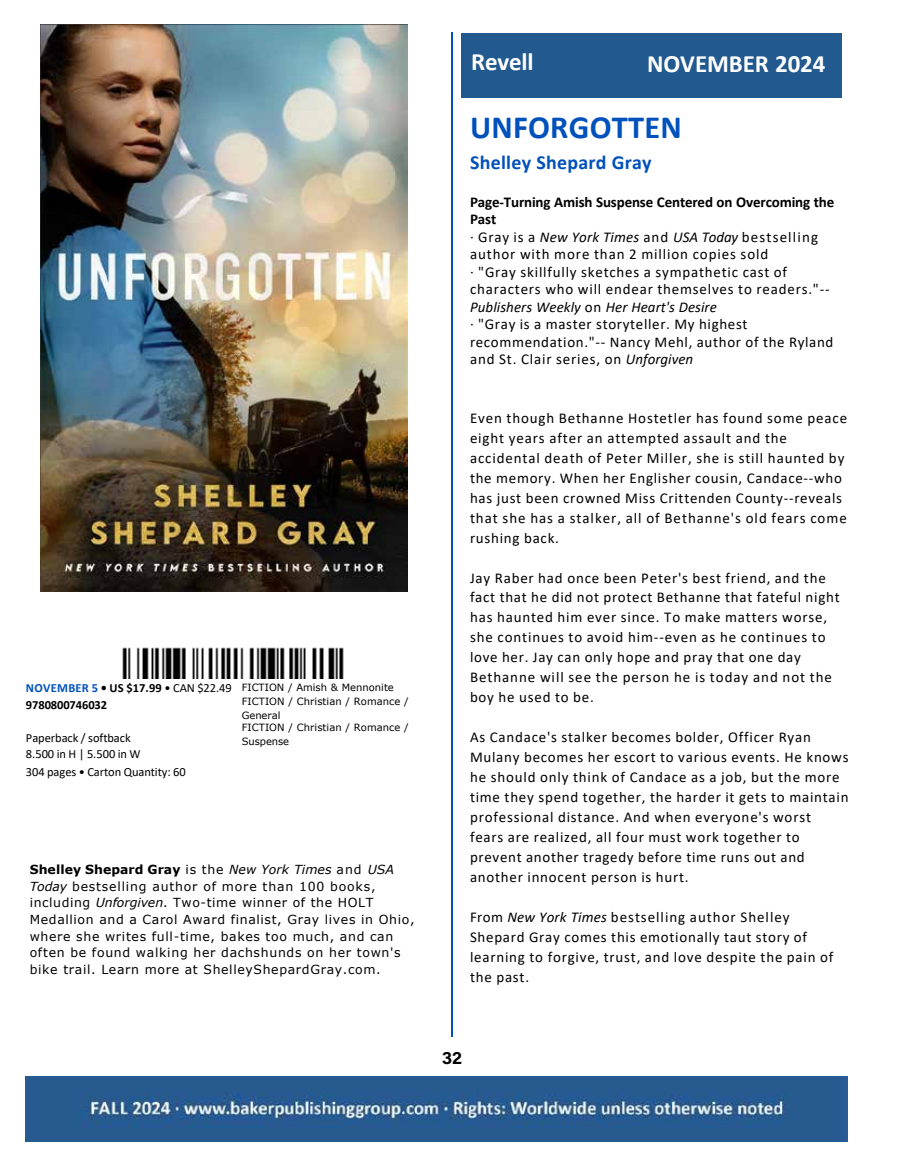
<style>
.page{position:relative;width:918px;height:1175px;background:#fff}
.page>*{position:absolute;margin:0;border:0;box-sizing:border-box;transform-origin:0 0}
.t1{font:700 32.4px "Calibri";letter-spacing:.005em;color:#0051bc}
.t2{font:700 24.9px "Calibri";letter-spacing:-.005em;color:#fff}
.t3{font:700 19.95px "Calibri";letter-spacing:.015em;color:#0051bc}
.t4{font:18px "Acumin Variable Concept";color:#000}
.t5{font:15px/20px "Calibri";letter-spacing:.05em;color:#000}
.t6{font:12.45px/16.2px "Verdana";letter-spacing:.055em;color:#000}
.t7{font:12.45px/16.2px "Calibri";letter-spacing:-.005em;color:#000}
.t8{font:700 12.45px/16.2px "Calibri";letter-spacing:-.005em;color:#000}
.t9{font:10.05px/13.6px "Verdana";letter-spacing:.005em;color:#000}
.s1{color:#0051bc}
.s2{font-weight:400}
.s3{font-weight:700}
.s4{font-style:italic}
</style>
<div class="page">
<img style="left:41px;top:25px;width:367px;height:566px">
<img style="left:122px;top:647px;width:222px;height:31px">
<hr style="left:451px;top:32px;width:2px;height:1004px;background:#0051bc">
<div style="left:461px;top:33px;width:381px;height:64px;background:#22598f"></div>
<img style="left:26px;top:1076px;width:822px;height:65px">
<p class="t8" style="left:26px;top:680px;width:207px"><span class="s1">NOVEMBER 5</span> • US $17.99 <span class="s2">• CAN $22.49<br></span>9780800746032</p>
<p class="t7" style="left:26px;top:729px;width:116px">Paperback / softback<br>8.500 in H | 5.500 in W</p>
<p class="t7" style="left:26px;top:763px;width:161px">304 pages • Carton Quantity: 60</p>
<p class="t9" style="left:242px;top:680px;width:169px">FICTION / Amish &amp; Mennonite<br>FICTION / Christian / Romance /<br>General</p>
<p class="t9" style="left:242px;top:720px;width:169px">FICTION / Christian / Romance /<br>Suspense</p>
<p class="t6" style="left:30px;top:861px;width:366px"><span class="s3">Shelley Shepard Gray</span> is the <span class="s4">New York Times</span> and <span class="s4">USA<br>Today</span> bestselling author of more than 100 books, including <span class="s4">Unforgiven</span>. Two-time winner of the HOLT</p>
<p class="t6" style="left:30px;top:911px;width:386px">Medallion and a Carol Award finalist, Gray lives in Ohio, where she writes full-time, bakes too much, and can often be found walking her dachshunds on her town's</p>
<p class="t6" style="left:30px;top:961px;width:353px">bike trail. Learn more at ShelleyShepardGray.com.</p>
<h2 class="t2" style="left:471px;top:44px;width:64px">Revell</h2>
<h2 class="t2" style="left:647px;top:46px;width:180px">NOVEMBER 2024</h2>
<h1 class="t1" style="left:470px;top:105px;width:213px">UNFORGOTTEN</h1>
<h3 class="t3" style="left:470px;top:149px;width:183px">Shelley Shepard Gray</h3>
<p class="t5" style="left:470px;top:193px;width:366px;line-height:17.4px"><span class="s3">Page-Turning Amish Suspense Centered on Overcoming the Past<br></span>· Gray is a <span class="s4">New York Times</span> and <span class="s4">USA Today</span> bestselling author with more than 2 million copies sold<br>· "Gray skillfully sketches a sympathetic cast of characters who will endear themselves to readers."-- <span class="s4">Publishers Weekly</span> on <span class="s4">Her Heart's Desire<br></span>· "Gray is a master storyteller. My highest recommendation."-- Nancy Mehl, author of the Ryland and St. Clair series, on <span class="s4">Unforgiven</span></p>
<p class="t5" style="left:470px;top:407px;width:379px">Even though Bethanne Hostetler has found some peace eight years after an attempted assault and the accidental death of Peter Miller, she is still haunted by the memory. When her Englisher cousin, Candace--who has just been crowned Miss Crittenden County--reveals that she has a stalker, all of Bethanne's old fears come rushing back.</p>
<p class="t5" style="left:470px;top:567px;width:371px">Jay Raber had once been Peter's best friend, and the fact that he did not protect Bethanne that fateful night has haunted him ever since. To make matters worse, she continues to avoid him--even as he continues to love her. Jay can only hope and pray that one day Bethanne will see the person he is today and not the boy he used to be.</p>
<p class="t5" style="left:470px;top:727px;width:380px">As Candace's stalker becomes bolder, Officer Ryan Mulany becomes her escort to various events. He knows he should only think of Candace as a job, but the more time they spend together, the harder it gets to maintain professional distance. And when everyone's worst<br>fears are realized, all four must work together to prevent another tragedy before time runs out and another innocent person is hurt.</p>
<p class="t5" style="left:470px;top:906px;width:365px">From <span class="s4">New York Times</span> bestselling author Shelley Shepard Gray comes this emotionally taut story of learning to forgive, trust, and love despite the pain of the past.</p>
<p class="t4" style="left:442px;top:1045px;width:22px">32</p>
</div>
